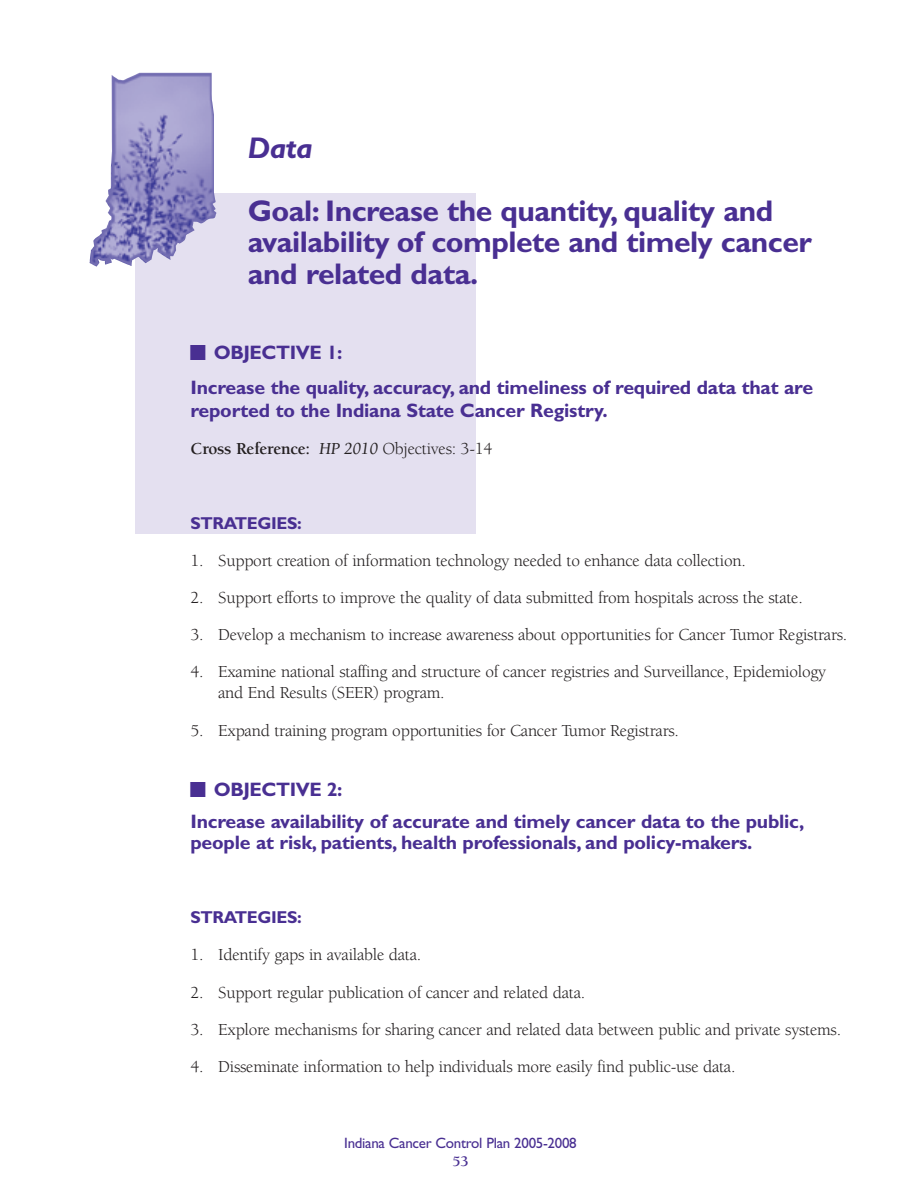
<style>
.page{position:relative;width:918px;height:1188px;background:#fff}
.page>*{position:absolute;margin:0;border:0;box-sizing:border-box;transform-origin:0 0}
.t1{font:700 30px/31.5px "Gill Sans";letter-spacing:-.015em;color:#492f92}
.t2{font:italic 700 30px "Gill Sans";color:#492f92}
.t3{font:700 19.5px/34.2px "Gill Sans";letter-spacing:-.01em;color:#492f92}
.t4{font:17.25px/21px "Berkeley";letter-spacing:-.015em;color:#231f20}
.t5{font:700 17.25px "Berkeley";letter-spacing:-.015em;color:#231f20}
.t6{font:700 17.25px "Gill Sans";letter-spacing:-.02em;color:#492f92}
.t7{font:15px "Gill Sans";letter-spacing:-.02em;color:#492f92}
.t8{font:700 15px "Berkeley";color:#492f92}
.s1{font-weight:400;font-style:italic}
.s2{font-weight:400}
</style>
<div class="page">
<div style="left:135px;top:193px;width:341px;height:340px;background:#e4e0f0"></div>
<img style="left:90px;top:73px;width:127px;height:194px">
<h1 class="t2" style="left:248px;top:138px;width:67px">Data</h1>
<h1 class="t1" style="left:248px;top:198px;width:566px">Goal: Increase the quantity, quality and availability of complete and timely cancer and related data.</h1>
<p class="t3" style="left:191px;top:338px;width:624px;text-indent:23px">OBJECTIVE 1:<br>Increase the quality, accuracy, and timeliness of required data that are</p>
<p class="t3" style="left:191px;top:396px;width:419px">reported to the Indiana State Cancer Registry.</p>
<p class="t5" style="left:191px;top:442px;width:303px">Cross Reference: <span class="s1">HP 2010</span> <span class="s2">Objectives: 3-14</span></p>
<p class="t6" style="left:191px;top:517px;width:113px">STRATEGIES:</p>
<p class="t4" style="left:191px;top:552px;width:557px">1. Support creation of information technology needed to enhance data collection.</p>
<p class="t4" style="left:191px;top:589px;width:614px">2. Support efforts to improve the quality of data submitted from hospitals across the state.</p>
<p class="t4" style="left:191px;top:626px;width:658px">3. Develop a mechanism to increase awareness about opportunities for Cancer Tumor Registrars.</p>
<p class="t4" style="left:218px;top:663px;width:609px;text-indent:-28px">4. Examine national staffing and structure of cancer registries and Surveillance, Epidemiology and End Results (SEER) program.</p>
<p class="t4" style="left:191px;top:721px;width:490px">5. Expand training program opportunities for Cancer Tumor Registrars.</p>
<p class="t3" style="left:191px;top:776px;width:615px;line-height:31.8px;text-indent:23px">OBJECTIVE 2:<br>Increase availability of accurate and timely cancer data to the public,</p>
<p class="t3" style="left:191px;top:827px;width:564px">people at risk, patients, health professionals, and policy-makers.</p>
<p class="t6" style="left:191px;top:911px;width:113px">STRATEGIES:</p>
<p class="t4" style="left:191px;top:946px;width:232px">1. Identify gaps in available data.</p>
<p class="t4" style="left:191px;top:983px;width:396px">2. Support regular publication of cancer and related data.</p>
<p class="t4" style="left:191px;top:1020px;width:652px">3. Explore mechanisms for sharing cancer and related data between public and private systems.</p>
<p class="t4" style="left:191px;top:1058px;width:547px">4. Disseminate information to help individuals more easily find public-use data.</p>
<p class="t7" style="left:344px;top:1138px;width:234px">Indiana Cancer Control Plan 2005-2008</p>
<p class="t8" style="left:453px;top:1155px;width:17px">53</p>
</div>
